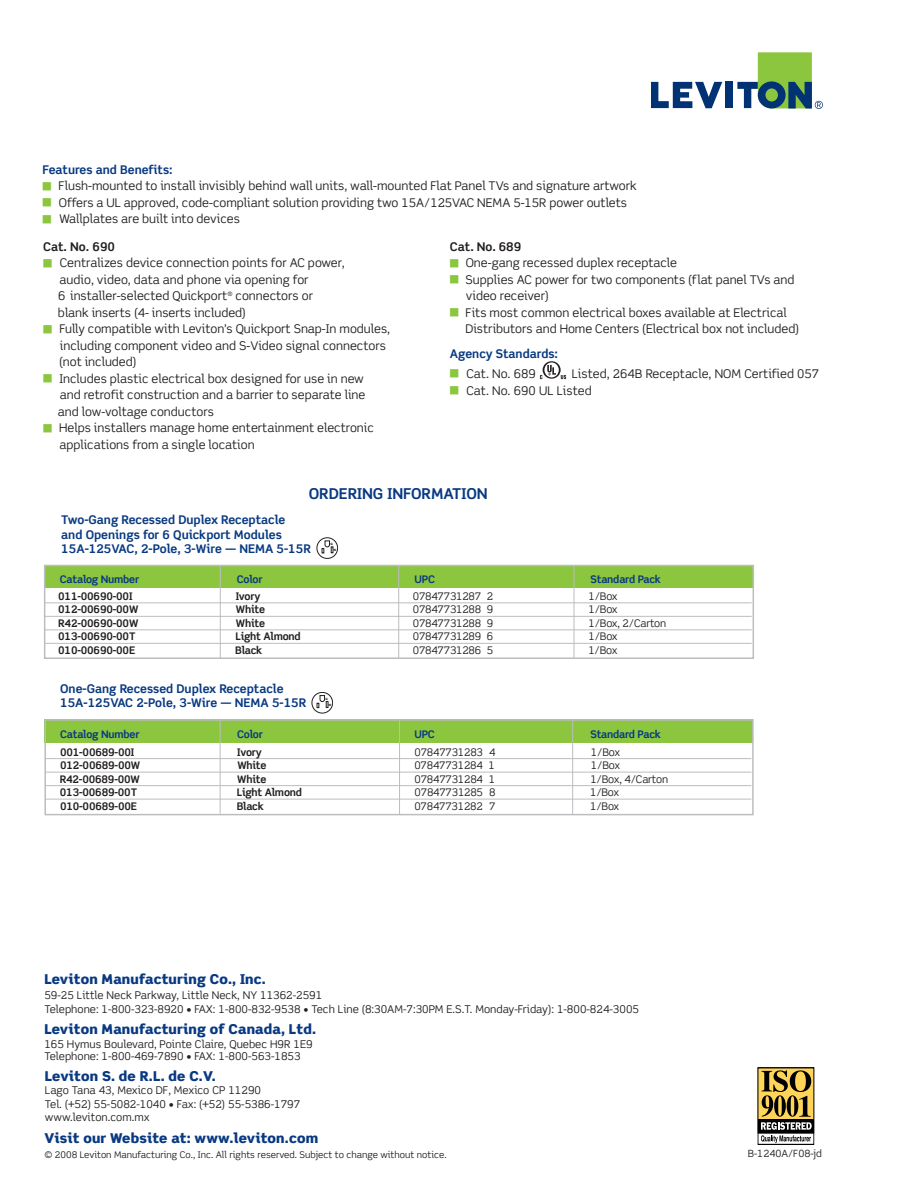
<style>
.page{position:relative;width:918px;height:1188px;background:#fff}
.page>*{position:absolute;margin:0;border:0;box-sizing:border-box;transform-origin:0 0}
.t1{font:700 15px "Scene Alt";color:#083981}
.t2{font:900 13.65px "Scene Alt";letter-spacing:.015em;color:#083981}
.t3{font:12px/16.5px "Scene Alt";color:#231f20}
.t4{font:700 12px/14.4px "Scene Alt";color:#083981}
.t5{font:700 12px "Scene Alt";color:#231f20}
.t6{font:10.65px/13.8px "Scene Alt";color:#231f20}
.t7{font:700 10.5px "Scene Alt";letter-spacing:-.02em;color:#231f20}
.t8{font:10.5px "Scene Alt";letter-spacing:-.02em;color:#231f20}
.t9{font:700 10.5px "Scene Alt";letter-spacing:-.02em;color:#083981}
.t10{font:9.9px "Scene Alt";color:#231f20}
.t11{font:9.15px "Scene Alt";color:#231f20}
.t12{font:700 3px "Helvetica";color:#000}
.s1{color:#8bc63e}
</style>
<div class="page">
<svg style="left:651px;top:82px;width:71px;height:26px"></svg>
<div style="left:725px;top:82px;width:8px;height:26px;background:#013374"></div>
<svg style="left:737px;top:52px;width:86px;height:57px"></svg>
<svg style="left:757px;top:1067px;width:58px;height:78px"></svg>
<div style="left:758px;top:1068px;width:56px;height:77px;border:1px solid #000"></div>
<div style="left:758px;top:1117px;width:56px;height:16px;background:#000"></div>
<div style="left:758px;top:1068px;width:56px;height:65px;border:1px solid #000"></div>
<svg style="left:761px;top:1070px;width:51px;height:73px"></svg>
<div style="left:45px;top:566px;width:707px;height:22px;background:#8bc63e"></div>
<hr style="left:220px;top:566px;width:1px;height:92px;background:#bcbdc0">
<hr style="left:574px;top:566px;width:1px;height:93px;background:#bcbdc0">
<div style="left:543px;top:361px;width:17px;height:18px;border:1px solid #231f20;border-radius:50%"></div>
<svg style="left:540px;top:365px;width:26px;height:14px"></svg>
<div style="left:317px;top:537px;width:21px;height:22px;border:1px solid #231f20;border-radius:50%"></div>
<svg style="left:322px;top:540px;width:11px;height:13px"></svg>
<div style="left:312px;top:692px;width:21px;height:21px;border:1px solid #231f20;border-radius:50%"></div>
<svg style="left:317px;top:695px;width:11px;height:13px"></svg>
<div style="left:45px;top:720px;width:708px;height:23px;background:#8bc63e"></div>
<div style="left:44px;top:719px;width:710px;height:96px;border:2px solid #bcbdc0"></div>
<hr style="left:45px;top:758px;width:706px;height:1px;background:#bcbdc0">
<hr style="left:45px;top:772px;width:706px;height:1px;background:#bcbdc0">
<hr style="left:45px;top:785px;width:706px;height:1px;background:#bcbdc0">
<hr style="left:45px;top:799px;width:706px;height:1px;background:#bcbdc0">
<div style="left:44px;top:565px;width:710px;height:94px;border:2px solid #bcbdc0"></div>
<hr style="left:44px;top:602px;width:708px;height:1px;background:#bcbdc0">
<hr style="left:44px;top:616px;width:708px;height:1px;background:#bcbdc0">
<hr style="left:44px;top:629px;width:708px;height:1px;background:#bcbdc0">
<hr style="left:44px;top:643px;width:708px;height:1px;background:#bcbdc0">
<hr style="left:398px;top:565px;width:1px;height:93px;background:#bcbdc0">
<hr style="left:572px;top:720px;width:1px;height:94px;background:#bcbdc0">
<hr style="left:399px;top:720px;width:1px;height:94px;background:#bcbdc0">
<hr style="left:220px;top:720px;width:1px;height:94px;background:#bcbdc0">
<p class="t4" style="left:43px;top:163px;width:132px">Features and Benefits:</p>
<p class="t3" style="left:43px;top:179px;width:596px"><span class="s1">■</span> Flush-mounted to install invisibly behind wall units, wall-mounted Flat Panel TVs and signature artwork</p>
<p class="t3" style="left:43px;top:195px;width:586px"><span class="s1">■</span> Offers a UL approved, code-compliant solution providing two 15A/125VAC NEMA 5-15R power outlets</p>
<p class="t3" style="left:43px;top:212px;width:199px"><span class="s1">■</span> Wallplates are built into devices</p>
<p class="t5" style="left:43px;top:242px;width:73px">Cat. No. 690</p>
<p class="t3" style="left:58px;top:256px;width:288px;text-indent:-15px"><span class="s1">■</span> Centralizes device connection points for AC power, audio, video, data and phone via opening for<br>6 installer-selected Quickport<sup>®</sup> connectors or blank inserts (4- inserts included)</p>
<p class="t3" style="left:59px;top:322px;width:333px;text-indent:-16px"><span class="s1">■</span> Fully compatible with Leviton’s Quickport Snap-In modules, including component video and S-Video signal connectors (not included)</p>
<p class="t3" style="left:58px;top:371px;width:309px;text-indent:-15px"><span class="s1">■</span> Includes plastic electrical box designed for use in new and retrofit construction and a barrier to separate line and low-voltage conductors</p>
<p class="t3" style="left:59px;top:421px;width:316px;text-indent:-16px"><span class="s1">■</span> Helps installers manage home entertainment electronic applications from a single location</p>
<p class="t5" style="left:450px;top:242px;width:73px">Cat. No. 689</p>
<p class="t3" style="left:450px;top:256px;width:229px"><span class="s1">■</span> One-gang recessed duplex receptacle</p>
<p class="t3" style="left:466px;top:272px;width:330px;text-indent:-16px"><span class="s1">■</span> Supplies AC power for two components (flat panel TVs and video receiver)</p>
<p class="t3" style="left:466px;top:305px;width:335px;text-indent:-16px"><span class="s1">■</span> Fits most common electrical boxes available at Electrical<br>Distributors and Home Centers (Electrical box not included)</p>
<p class="t4" style="left:450px;top:348px;width:110px">Agency Standards:</p>
<p class="t3" style="left:450px;top:366px;width:87px"><span class="s1">■</span> Cat. No. 689</p>
<p class="t3" style="left:572px;top:366px;width:249px">Listed, 264B Receptacle, NOM Certified 057</p>
<p class="t3" style="left:450px;top:383px;width:143px"><span class="s1">■</span> Cat. No. 690 UL Listed</p>
<p class="t1" style="left:309px;top:487px;width:181px">ORDERING INFORMATION</p>
<p class="t4" style="left:61px;top:514px;width:251px">Two-Gang Recessed Duplex Receptacle<br>and Openings for 6 Quickport Modules<br>15A-125VAC, 2-Pole, 3-Wire — NEMA 5-15R</p>
<p class="t12" style="left:331px;top:543px;width:4px">G</p>
<p class="t12" style="left:334px;top:549px;width:4px">W</p>
<p class="t9" style="left:60px;top:575px;width:81px">Catalog Number</p>
<p class="t9" style="left:237px;top:575px;width:27px">Color</p>
<p class="t9" style="left:414px;top:575px;width:22px">UPC</p>
<p class="t9" style="left:591px;top:575px;width:72px">Standard Pack</p>
<p class="t7" style="left:58px;top:592px;width:76px">011-00690-00I</p>
<p class="t7" style="left:236px;top:592px;width:26px">Ivory</p>
<p class="t8" style="left:413px;top:592px;width:82px">07847731287 2</p>
<p class="t8" style="left:589px;top:592px;width:31px">1/Box</p>
<p class="t7" style="left:58px;top:605px;width:82px">012-00690-00W</p>
<p class="t7" style="left:236px;top:605px;width:31px">White</p>
<p class="t8" style="left:413px;top:605px;width:82px">07847731288 9</p>
<p class="t8" style="left:589px;top:605px;width:31px">1/Box</p>
<p class="t7" style="left:58px;top:619px;width:82px">R42-00690-00W</p>
<p class="t7" style="left:236px;top:619px;width:31px">White</p>
<p class="t8" style="left:413px;top:619px;width:82px">07847731288 9</p>
<p class="t8" style="left:589px;top:619px;width:79px">1/Box, 2/Carton</p>
<p class="t7" style="left:58px;top:632px;width:79px">013-00690-00T</p>
<p class="t7" style="left:235px;top:632px;width:67px">Light Almond</p>
<p class="t8" style="left:413px;top:632px;width:82px">07847731289 6</p>
<p class="t8" style="left:589px;top:632px;width:31px">1/Box</p>
<p class="t7" style="left:58px;top:646px;width:78px">010-00690-00E</p>
<p class="t7" style="left:235px;top:646px;width:29px">Black</p>
<p class="t8" style="left:413px;top:646px;width:82px">07847731286 5</p>
<p class="t8" style="left:588px;top:646px;width:31px">1/Box</p>
<p class="t4" style="left:60px;top:683px;width:248px">One-Gang Recessed Duplex Receptacle<br>15A-125VAC 2-Pole, 3-Wire — NEMA 5-15R</p>
<p class="t12" style="left:326px;top:697px;width:4px">G</p>
<p class="t12" style="left:329px;top:703px;width:4px">W</p>
<p class="t9" style="left:60px;top:730px;width:81px">Catalog Number</p>
<p class="t9" style="left:237px;top:730px;width:27px">Color</p>
<p class="t9" style="left:414px;top:730px;width:22px">UPC</p>
<p class="t9" style="left:591px;top:730px;width:72px">Standard Pack</p>
<p class="t7" style="left:60px;top:747px;width:76px">001-00689-00I</p>
<p class="t7" style="left:237px;top:747px;width:26px">Ivory</p>
<p class="t8" style="left:415px;top:747px;width:82px">07847731283 4</p>
<p class="t8" style="left:591px;top:747px;width:31px">1/Box</p>
<p class="t7" style="left:60px;top:761px;width:82px">012-00689-00W</p>
<p class="t7" style="left:237px;top:761px;width:31px">White</p>
<p class="t8" style="left:414px;top:761px;width:82px">07847731284 1</p>
<p class="t8" style="left:591px;top:761px;width:31px">1/Box</p>
<p class="t7" style="left:60px;top:774px;width:82px">R42-00689-00W</p>
<p class="t7" style="left:237px;top:774px;width:31px">White</p>
<p class="t8" style="left:415px;top:774px;width:82px">07847731284 1</p>
<p class="t8" style="left:590px;top:774px;width:79px">1/Box, 4/Carton</p>
<p class="t7" style="left:60px;top:788px;width:79px">013-00689-00T</p>
<p class="t7" style="left:237px;top:788px;width:67px">Light Almond</p>
<p class="t8" style="left:415px;top:788px;width:83px">07847731285 8</p>
<p class="t8" style="left:590px;top:788px;width:31px">1/Box</p>
<p class="t7" style="left:60px;top:801px;width:78px">010-00689-00E</p>
<p class="t7" style="left:237px;top:801px;width:29px">Black</p>
<p class="t8" style="left:414px;top:801px;width:83px">07847731282 7</p>
<p class="t8" style="left:590px;top:801px;width:31px">1/Box</p>
<p class="t2" style="left:44px;top:973px;width:223px">Leviton Manufacturing Co., Inc.</p>
<p class="t6" style="left:44px;top:989px;width:596px">59-25 Little Neck Parkway, Little Neck, NY 11362-2591<br>Telephone: 1-800-323-8920 • FAX: 1-800-832-9538 • Tech Line (8:30AM-7:30PM E.S.T. Monday-Friday): 1-800-824-3005</p>
<p class="t2" style="left:44px;top:1023px;width:273px">Leviton Manufacturing of Canada, Ltd.</p>
<p class="t6" style="left:44px;top:1039px;width:270px;line-height:12.3px">165 Hymus Boulevard, Pointe Claire, Quebec H9R 1E9<br>Telephone: 1-800-469-7890 • FAX: 1-800-563-1853</p>
<p class="t2" style="left:45px;top:1071px;width:173px">Leviton S. de R.L. de C.V.</p>
<p class="t6" style="left:45px;top:1084px;width:257px">Lago Tana 43, Mexico DF, Mexico CP 11290<br>Tel. (+52) 55-5082-1040 • Fax: (+52) 55-5386-1797 www.leviton.com.mx</p>
<p class="t2" style="left:44px;top:1132px;width:275px">Visit our Website at: www.leviton.com</p>
<p class="t11" style="left:44px;top:1151px;width:404px">© 2008 Leviton Manufacturing Co., Inc. All rights reserved. Subject to change without notice.</p>
<p class="t10" style="left:748px;top:1150px;width:76px">B-1240A/F08-jd</p>
</div>
